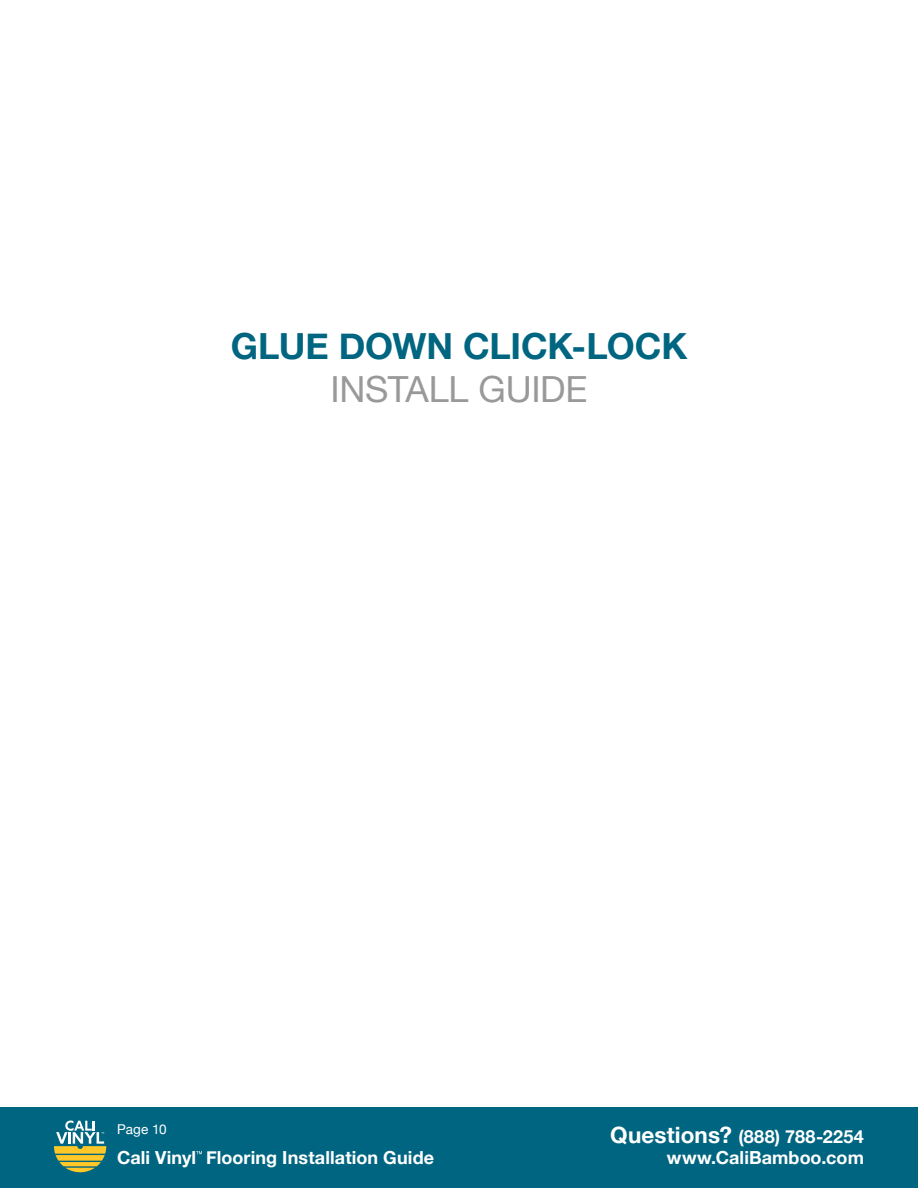
<style>
.page{position:relative;width:918px;height:1188px;background:#fff}
.page>*{position:absolute;margin:0;border:0;box-sizing:border-box;transform-origin:0 0}
.t1{font:700 36px "Helvetica Neue";letter-spacing:-.005em;color:#006580}
.t2{font:36px "Helvetica Neue";letter-spacing:-.01em;color:#9a9999}
.t3{font:700 18px "Helvetica Neue";letter-spacing:.005em;color:#fff}
.t4{font:13.5px "Helvetica Neue";color:#fff}
.s1{font-size:22.5px}
</style>
<div class="page">
<div style="left:0;top:1107px;width:918px;height:81px;background:#006580"></div>
<svg style="left:54px;top:1121px;width:52px;height:51px"></svg>
<svg style="left:196px;top:1151px;width:6px;height:3px"></svg>
<h1 class="t1" style="left:231px;top:318px;width:458px">GLUE DOWN CLICK-LOCK</h1>
<h1 class="t2" style="left:330px;top:364px;width:259px">INSTALL GUIDE</h1>
<p class="t4" style="left:117px;top:1119px;width:51px">Page 10</p>
<p class="t3" style="left:610px;top:1122px;width:255px"><span class="s1">Questions?</span> (888) 788-2254</p>
<p class="t3" style="left:117px;top:1143px;width:319px">Cali Vinyl Flooring Installation Guide</p>
<p class="t3" style="left:667px;top:1143px;width:199px">www.CaliBamboo.com</p>
</div>
